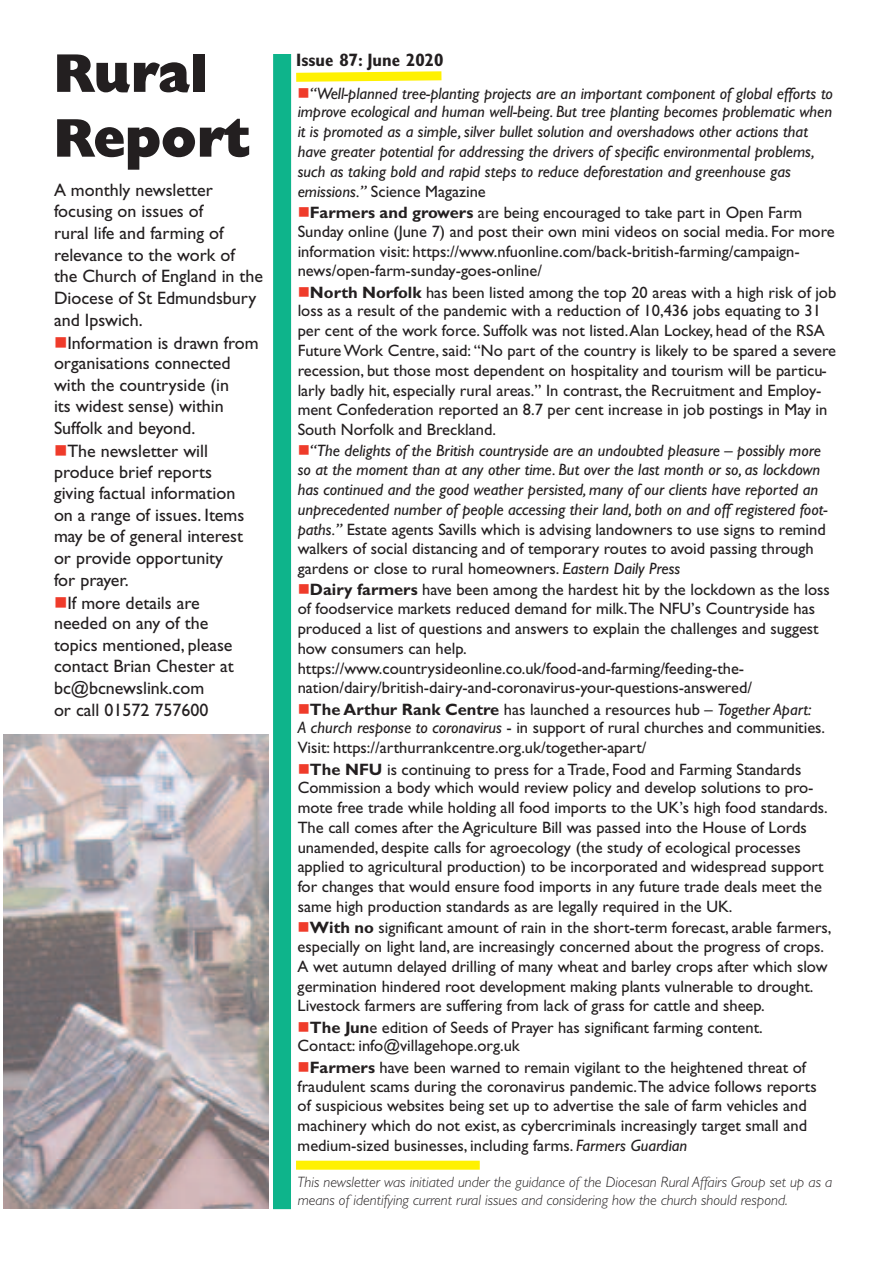
<style>
.page{position:relative;width:893px;height:1263px;background:#fff}
.page>*{position:absolute;margin:0;border:0;box-sizing:border-box;transform-origin:0 0}
.t1{font:54px/64.8px "Gill Sans Extra Bold Display";color:#231f20}
.t2{font:18px/21.3px "Gill Sans";color:#231f20}
.t3{font:700 condensed 18px "Gill Sans";color:#231f20}
.t4{font:16.5px/19.6px "Gill Sans";color:#231f20}
.t5{font:italic 16.5px/19.6px "Gill Sans";color:#231f20}
.t6{font:italic 300 15px/18px "Gill Sans";color:#231f20}
.s1{color:#ef3b2a}
.s2{font-style:normal}
.s3{font-weight:700}
.s4{font-style:italic}
</style>
<div class="page">
<div style="left:273px;top:54px;width:18px;height:1155px;background:#0eb48b"></div>
<img style="left:3px;top:734px;width:266px;height:475px">
<svg style="left:291px;top:67px;width:151px;height:19px"></svg>
<div style="left:296px;top:1161px;width:184px;height:9px;background:#fff101"></div>
<h1 class="t1" style="left:54px;top:47px;width:200px">Rural<br>Report</h1>
<p class="t2" style="left:54px;top:181px;width:211px">A monthly newsletter focusing on issues of<br>rural life and farming of relevance to the work of<br>the Church of England in the<br>Diocese of St Edmundsbury and Ipswich.</p>
<p class="t2" style="left:54px;top:334px;width:206px"><span class="s1">■</span>Information is drawn from organisations connected with the countryside (in<br>its widest sense) within<br>Suffolk and beyond.</p>
<p class="t2" style="left:54px;top:442px;width:192px"><span class="s1">■</span>The newsletter will produce brief reports giving factual information on a range of issues. Items may be of general interest or provide opportunity for prayer.</p>
<p class="t2" style="left:54px;top:594px;width:181px"><span class="s1">■</span>If more details are needed on any of the topics mentioned, please contact Brian Chester at bc@bcnewslink.com<br>or call 01572 757600</p>
<p class="t3" style="left:296px;top:53px;width:149px">Issue 87: June 2020</p>
<p class="t5" style="left:298px;top:85px;width:537px"><span class="s1">■</span>“Well-planned tree-planting projects are an important component of global efforts to improve ecological and human well-being. But tree planting becomes problematic when it is promoted as a simple, silver bullet solution and overshadows other actions that have greater potential for addressing the drivers of specific environmental problems, such as taking bold and rapid steps to reduce deforestation and greenhouse gas emissions.” <span class="s2">Science Magazine</span></p>
<p class="t4" style="left:298px;top:204px;width:539px"><span class="s1">■</span><span class="s3">Farmers and growers</span> are being encouraged to take part in Open Farm Sunday online (June 7) and post their own mini videos on social media. For more information visit: https://www.nfuonline.com/back-british-farming/campaign&shy;news/open-farm-sunday-goes-online/</p>
<p class="t4" style="left:298px;top:284px;width:540px"><span class="s1">■</span><span class="s3">North Norfolk</span> has been listed among the top 20 areas with a high risk of job loss as a result of the pandemic with a reduction of 10,436 jobs equating to 31 per cent of the work force. Suffolk was not listed.Alan Lockey, head of the RSA FutureWork Centre, said: “No part of the country is likely to be spared a severe recession, but those most dependent on hospitality and tourism will be particu&shy;larly badly hit, especially rural areas.” In contrast, the Recruitment and Employ&shy;ment Confederation reported an 8.7 per cent increase in job postings in May in South Norfolk and Breckland.</p>
<p class="t5" style="left:298px;top:443px;width:531px"><span class="s1">■</span>“The delights of the British countryside are an undoubted pleasure – possibly more so at the moment than at any other time. But over the last month or so, as lockdown has continued and the good weather persisted, many of our clients have reported an unprecedented number of people accessing their land, both on and off registered foot&shy;paths.” <span class="s2">Estate agents Savills which is advising landowners to use signs to remind walkers of social distancing and of temporary routes to avoid passing through gardens or close to rural homeowners.</span> Eastern Daily Press</p>
<p class="t4" style="left:298px;top:582px;width:534px"><span class="s1">■</span><span class="s3">Dairy farmers</span> have been among the hardest hit by the lockdown as the loss of foodservice markets reduced demand for milk.The NFU’s Countryside has produced a list of questions and answers to explain the challenges and suggest how consumers can help. https://www.countrysideonline.co.uk/food-and-farming/feeding-the&shy;nation/dairy/british-dairy-and-coronavirus-your-questions-answered/</p>
<p class="t4" style="left:298px;top:701px;width:529px;line-height:19.2px"><span class="s1">■</span><span class="s3">The Arthur Rank Centre</span> has launched a resources hub – <span class="s4">Together Apart:<br>A church response to coronavirus</span> - in support of rural churches and communities.<br>Visit: https://arthurrankcentre.org.uk/together-apart/</p>
<p class="t4" style="left:298px;top:761px;width:532px"><span class="s1">■</span><span class="s3">The NFU</span> is continuing to press for a Trade, Food and Farming Standards Commission a body which would review policy and develop solutions to pro&shy;mote free trade while holding all food imports to the UK’s high food standards.<br>The call comes after the Agriculture Bill was passed into the House of Lords unamended, despite calls for agroecology (the study of ecological processes applied to agricultural production) to be incorporated and widespread support for changes that would ensure food imports in any future trade deals meet the same high production standards as are legally required in the UK.</p>
<p class="t4" style="left:298px;top:919px;width:535px"><span class="s1">■</span><span class="s3">With no</span> significant amount of rain in the short-term forecast, arable farmers, especially on light land, are increasingly concerned about the progress of crops.<br>A wet autumn delayed drilling of many wheat and barley crops after which slow germination hindered root development making plants vulnerable to drought.<br>Livestock farmers are suffering from lack of grass for cattle and sheep.</p>
<p class="t4" style="left:298px;top:1019px;width:467px;line-height:18.8px"><span class="s1">■</span><span class="s3">The Jun</span>e edition of Seeds of Prayer has significant farming content.<br>Contact: info@villagehope.org.uk</p>
<p class="t4" style="left:298px;top:1059px;width:521px"><span class="s1">■</span><span class="s3">Farmers</span> have been warned to remain vigilant to the heightened threat of fraudulent scams during the coronavirus pandemic.The advice follows reports of suspicious websites being set up to advertise the sale of farm vehicles and machinery which do not exist, as cybercriminals increasingly target small and medium-sized businesses, including farms. <span class="s4">Farmers Guardian</span></p>
<p class="t6" style="left:298px;top:1174px;width:536px">This newsletter was initiated under the guidance of the Diocesan Rural Affairs Group set up as a means of identifying current rural issues and considering how the church should respond.</p>
</div>
